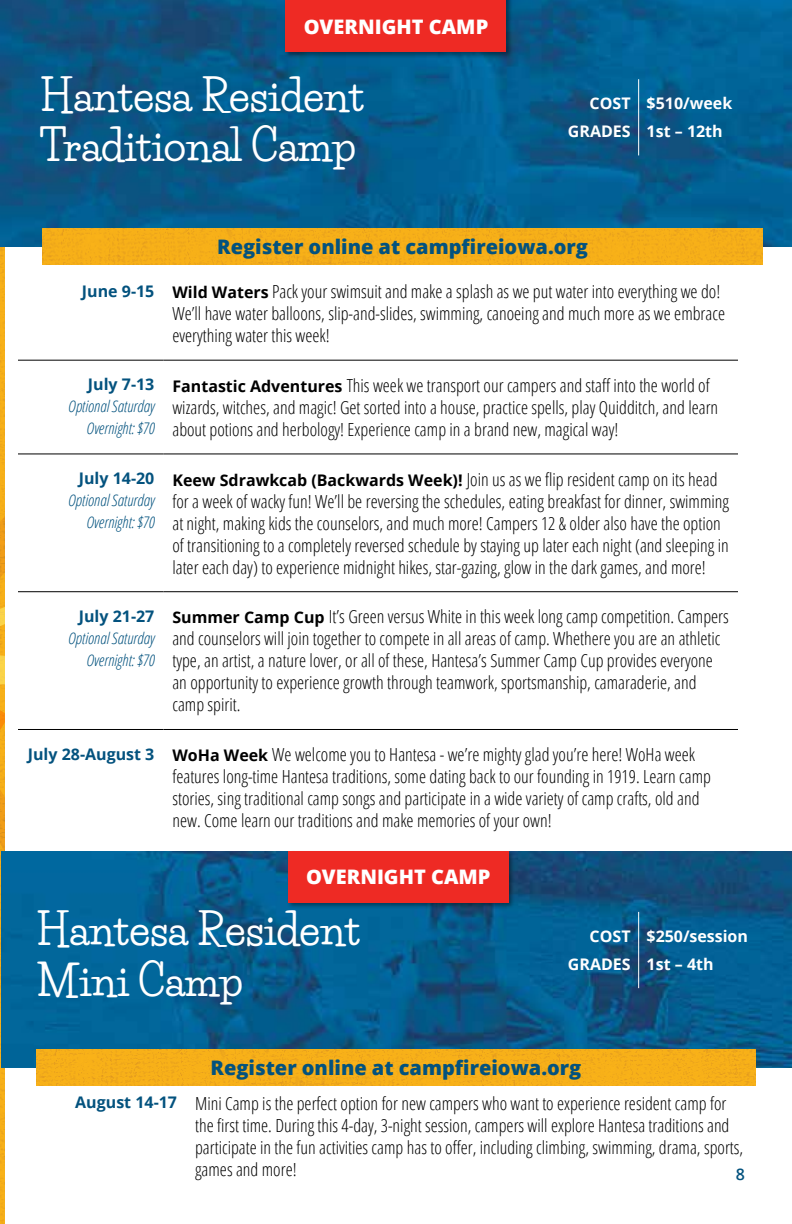
<style>
.page{position:relative;width:792px;height:1224px;background:#fff}
.page>*{position:absolute;margin:0;border:0;box-sizing:border-box;transform-origin:0 0}
.t1{font:700 42px/50.4px "Life Savers";color:#fff}
.t2{font:800 20px "Open Sans";color:#03527e}
.t3{font:800 20px "Open Sans";color:#fff}
.t4{font:300 condensed 18px/22px "Open Sans";color:#000}
.t5{font:italic 300 condensed 16px/22px "Open Sans";color:#03527e;text-align:right}
.t6{font:700 16px/28px "Open Sans";color:#fff;text-align:right}
.t7{font:700 16px "Open Sans";color:#03527e}
.t8{font:600 16px "Open Sans";color:#03527e}
.s1{font-weight:700;font-stretch:normal;font-size:16px;color:#03527e}
.s2{font-weight:700;font-stretch:normal;font-size:16px}
</style>
<div class="page">
<hr style="left:18px;top:360px;width:145px;height:1px;background:#000">
<hr style="left:163px;top:360px;width:575px;height:1px;background:#000">
<hr style="left:18px;top:454px;width:145px;height:1px;background:#000">
<hr style="left:163px;top:454px;width:575px;height:1px;background:#000">
<hr style="left:18px;top:591px;width:145px;height:1px;background:#000">
<hr style="left:163px;top:591px;width:575px;height:1px;background:#000">
<hr style="left:18px;top:729px;width:145px;height:1px;background:#000">
<hr style="left:163px;top:729px;width:575px;height:1px;background:#000">
<img style="left:0;top:246px;width:4px;height:978px">
<svg style="left:0;top:475px;width:4px;height:448px;background:#e8a823"></svg>
<img style="left:0;top:0;width:792px;height:246px">
<img style="left:2px;top:851px;width:790px;height:216px">
<div style="left:285px;top:0;width:228px;height:58px;background:#000;opacity:.4"></div>
<div style="left:286px;top:0;width:220px;height:52px;background:#ee2a24"></div>
<div style="left:287px;top:850px;width:228px;height:59px;background:#000;opacity:.4"></div>
<div style="left:288px;top:851px;width:221px;height:51px;background:#ee2a24"></div>
<hr style="left:638px;top:912px;width:1px;height:76px;background:#fff">
<hr style="left:638px;top:79px;width:1px;height:76px;background:#fff">
<div style="left:43px;top:228px;width:720px;height:36px;background:#f6af18"></div>
<img style="left:36px;top:1049px;width:720px;height:36px">
<p class="t3" style="left:304px;top:11px;width:186px">OVERNIGHT CAMP</p>
<h1 class="t1" style="left:40px;top:71px;width:326px">Hantesa Resident<br>Traditional Camp</h1>
<p class="t6" style="left:568px;top:89px;width:34px">Cost<br>Grades</p>
<p class="t6" style="left:647px;top:89px;width:87px;text-align:left">$510/week<br>1st – 12th</p>
<p class="t2" style="left:217px;top:231px;width:372px">Register online at campfireiowa.org</p>
<p class="t4" style="left:172px;top:280px;width:554px;text-indent:-90px"><span class="s1">June 9-15</span> <span class="s2">Wild Waters</span> Pack your swimsuit and make a splash as we put water into everything we do!<br>We’ll have water balloons, slip-and-slides, swimming, canoeing and much more as we embrace everything water this week!</p>
<p class="t7" style="left:88px;top:373px;width:68px">July 7-13</p>
<p class="t5" style="left:68px;top:395px;width:88px">Optional Saturday<br>Overnight: $70</p>
<p class="t4" style="left:172px;top:374px;width:547px"><span class="s2">Fantastic Adventures</span> This week we transport our campers and staff into the world of wizards, witches, and magic! Get sorted into a house, practice spells, play Quidditch, and learn about potions and herbology! Experience camp in a brand new, magical way!</p>
<p class="t7" style="left:79px;top:467px;width:77px">July 14-20</p>
<p class="t5" style="left:68px;top:489px;width:88px">Optional Saturday<br>Overnight: $70</p>
<p class="t4" style="left:172px;top:468px;width:558px"><span class="s2">Keew Sdrawkcab (Backwards Week)!</span> Join us as we flip resident camp on its head for a week of wacky fun! We’ll be reversing the schedules, eating breakfast for dinner, swimming at night, making kids the counselors, and much more! Campers 12 &amp; older also have the option of transitioning to a completely reversed schedule by staying up later each night (and sleeping in later each day) to experience midnight hikes, star-gazing, glow in the dark games, and more!</p>
<p class="t4" style="left:172px;top:605px;width:558px"><span class="s2">Summer Camp Cup</span> It’s Green versus White in this week long camp competition. Campers and counselors will join together to compete in all areas of camp. Whethere you are an athletic type, an artist, a nature lover, or all of these, Hantesa’s Summer Camp Cup provides everyone an opportunity to experience growth through teamwork, sportsmanship, camaraderie, and camp spirit.</p>
<p class="t4" style="left:172px;top:743px;width:540px;text-indent:-145px"><span class="s1">July 28-August 3</span> <span class="s2">WoH a Week</span> We welcome you to Hantesa - we’re mighty glad you’re here! WoHa week features long-time Hantesa traditions, some dating back to our founding in 1919. Learn camp stories, sing traditional camp songs and participate in a wide variety of camp crafts, old and new. Come learn our traditions and make memories of your own!</p>
<p class="t7" style="left:79px;top:605px;width:77px">July 21-27</p>
<p class="t5" style="left:68px;top:627px;width:88px">Optional Saturday<br>Overnight: $70</p>
<p class="t3" style="left:306px;top:862px;width:186px">OVERNIGHT CAMP</p>
<h1 class="t1" style="left:36px;top:905px;width:326px">Hantesa Resident<br>Mini Camp</h1>
<p class="t6" style="left:568px;top:922px;width:34px">Cost<br>Grades</p>
<p class="t6" style="left:647px;top:922px;width:103px;text-align:left">$250/session<br>1st – 4th</p>
<p class="t2" style="left:211px;top:1052px;width:372px">Register online at campfireiowa.org</p>
<p class="t4" style="left:195px;top:1092px;width:550px;text-indent:-120px"><span class="s1">August 14-17</span> Mini Camp is the perfect option for new campers who want to experience resident camp for the first time. During this 4-day, 3-night session, campers will explore Hantesa traditions and participate in the fun activities camp has to offer, including climbing, swimming, drama, sports, games and more!</p>
<p class="t8" style="left:736px;top:1163px;width:11px">8</p>
</div>
